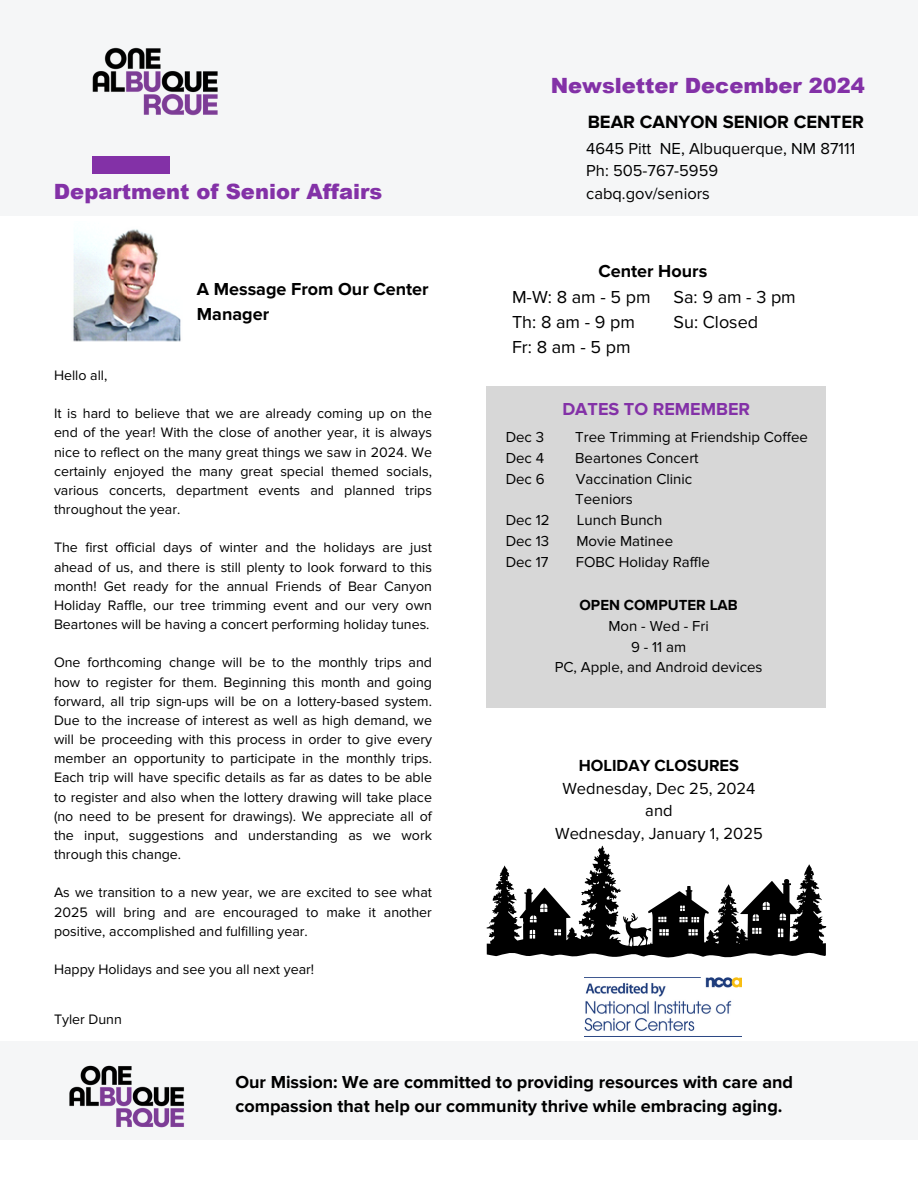
<style>
.page{position:relative;width:918px;height:1188px;background:#fff}
.page>*{position:absolute;margin:0;border:0;box-sizing:border-box;transform-origin:0 0}
.t1{font:900 21px "Arial";color:#8331a7}
.t2{font:700 18.45px "Proxima Nova";color:#000}
.t3{font:700 18px/24.8px "Proxima Nova";color:#000}
.t4{font:18px/25px "Proxima Nova";color:#000}
.t5{font:700 18px "Proxima Nova";color:#8331a7}
.t6{font:16.5px/22.5px "Proxima Nova";color:#000}
.t7{font:15px/20.7px "Proxima Nova";color:#000}
.t8{font:14.25px/19.2px "Proxima Nova";color:#000;text-align:justify}
.s1{font-weight:700}
</style>
<div class="page">
<div style="left:0;top:0;width:918px;height:216px;background:#f5f6f7"></div>
<div style="left:0;top:1041px;width:918px;height:98px;background:#f5f6f7"></div>
<div style="left:92px;top:157px;width:77px;height:17px;background:#8331a7"></div>
<img style="left:92px;top:47px;width:126px;height:69px">
<img style="left:73px;top:229px;width:108px;height:113px">
<img style="left:69px;top:1065px;width:116px;height:63px">
<img style="left:584px;top:977px;width:158px;height:60px">
<svg style="left:486px;top:846px;width:340px;height:112px"></svg>
<p class="t1" style="left:54px;top:176px;width:330px">Department of Senior Affairs</p>
<p class="t3" style="left:197px;top:277px;width:233px">A Message From Our Center<br>Manager</p>
<h3 class="t8" style="left:54px;top:366px;width:55px">Hello all,</h3>
<h3 class="t8" style="left:54px;top:404px;width:380px">It is hard to believe that we are already coming up on the end of the year! With the close of another year, it is always nice to reflect on the many great things we saw in 2024. We certainly enjoyed the many great special themed socials, various concerts, department events and planned trips throughout the year.</h3>
<h4 class="t8" style="left:54px;top:538px;width:380px">The first official days of winter and the holidays are just ahead of us, and there is still plenty to look forward to this month! Get ready for the annual Friends of Bear Canyon Holiday Raffle, our tree trimming event and our very own Beartones will be having a concert performing holiday tunes.</h4>
<h4 class="t8" style="left:54px;top:653px;width:380px">One forthcoming change will be to the monthly trips and how to register for them. Beginning this month and going forward, all trip sign-ups will be on a lottery-based system.<br>Due to the increase of interest as well as high demand, we will be proceeding with this process in order to give every member an opportunity to participate in the monthly trips.<br>Each trip will have specific details as far as dates to be able to register and also when the lottery drawing will take place (no need to be present for drawings). We appreciate all of the input, suggestions and understanding as we work through this change.</h4>
<p class="t8" style="left:54px;top:883px;width:380px">As we transition to a new year, we are excited to see what 2025 will bring and are encouraged to make it another positive, accomplished and fulfilling year.</p>
<p class="t8" style="left:54px;top:960px;width:262px">Happy Holidays and see you all next year!</p>
<p class="t8" style="left:54px;top:1010px;width:69px">Tyler Dunn</p>
<p class="t1" style="left:551px;top:70px;width:316px">Newsletter December 2024</p>
<p class="t2" style="left:588px;top:111px;width:278px">BEAR CANYON SENIOR CENTER</p>
<h2 class="t6" style="left:586px;top:137px;width:271px">4645 Pitt NE, Albuquerque, NM 87111<br>Ph: 505-767-5959<br>cabq.gov/seniors</h2>
<h5 class="t3" style="left:598px;top:259px;width:110px">Center Hours</h5>
<h5 class="t4" style="left:512px;top:285px;width:140px">M-W: 8 am - 5 pm<br>Th:8am-9pm<br>Fr:8am-5pm</h5>
<h5 class="t4" style="left:674px;top:285px;width:124px">Sa:9am-3pm<br>Su: Closed</h5>
<p class="t5" style="left:562px;top:398px;width:189px">DATES TO REMEMBER</p>
<p class="t7" style="left:506px;top:427px;width:40px">Dec 3</p>
<p class="t7" style="left:575px;top:427px;width:234px">Tree Trimming at Friendship Coffee</p>
<p class="t7" style="left:506px;top:448px;width:40px">Dec 4</p>
<p class="t7" style="left:575px;top:448px;width:125px">Beartones Concert</p>
<p class="t7" style="left:506px;top:469px;width:41px">Dec 6</p>
<p class="t7" style="left:575px;top:469px;width:119px">Vaccination Clinic<br>Teeniors</p>
<p class="t7" style="left:506px;top:510px;width:46px">Dec 12</p>
<p class="t7" style="left:577px;top:510px;width:87px">Lunch Bunch</p>
<p class="t7" style="left:506px;top:531px;width:45px">Dec 13</p>
<p class="t7" style="left:576px;top:531px;width:98px">Movie Matinee</p>
<p class="t7" style="left:506px;top:552px;width:45px">Dec 17</p>
<p class="t7" style="left:576px;top:552px;width:136px">FOBC Holiday Raffle</p>
<p class="t7" style="left:555px;top:595px;width:209px;text-align:center"><span class="s1">OPEN COMPUTER LAB<br></span>Mon - Wed - Fri<br>9-11am<br>PC, Apple, and Android devices</p>
<p class="t6" style="left:555px;top:755px;width:209px;text-align:center"><span class="s1">HOLIDAY CLOSURES<br></span>Wednesday, Dec 25, 2024 and<br>Wednesday, January 1, 2025</p>
<h1 class="t3" style="left:235px;top:1070px;width:559px">Our Mission: We are committed to providing resources with care and compassion that help our community thrive while embracing aging.</h1>
</div>
